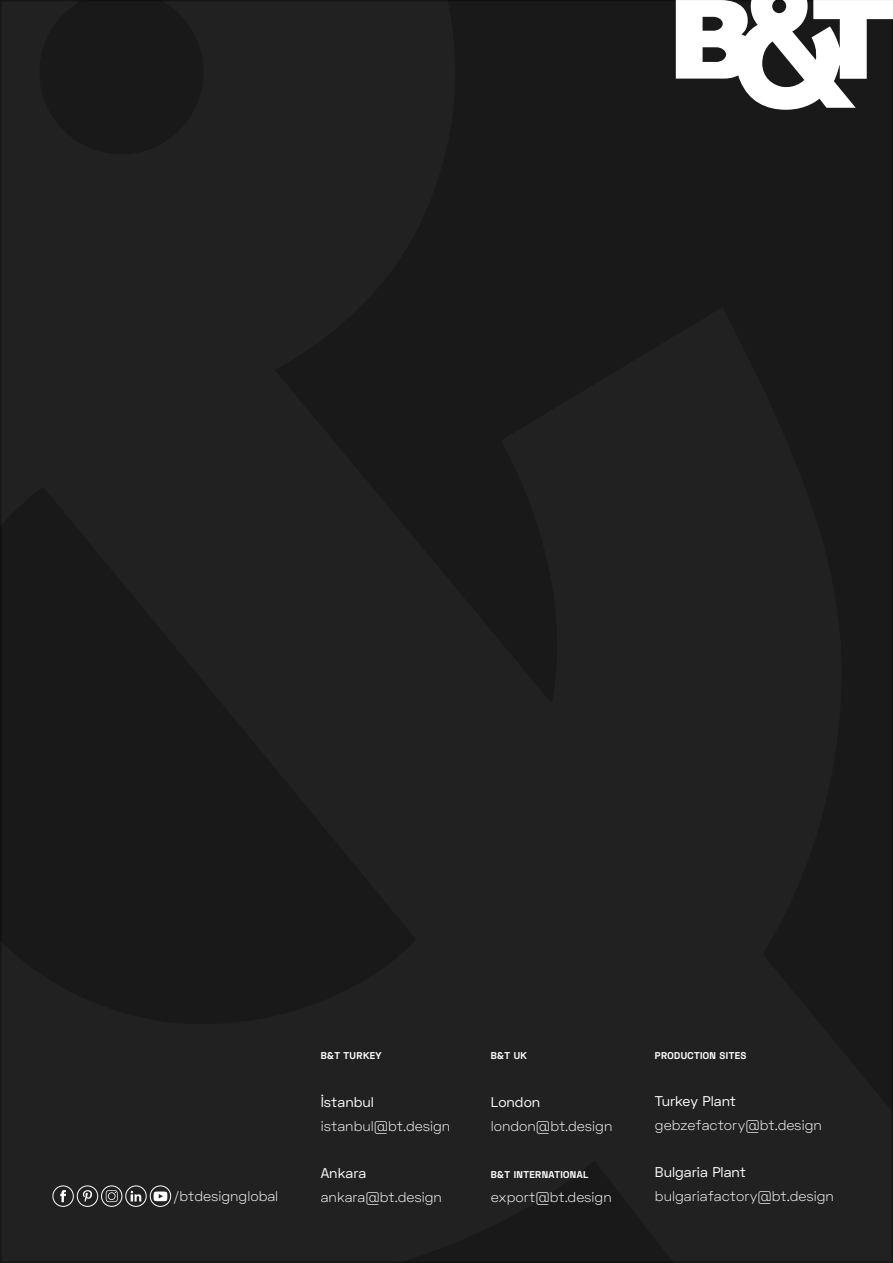
<style>
.page{position:relative;width:893px;height:1263px;background:#fff}
.page>*{position:absolute;margin:0;border:0;box-sizing:border-box;transform-origin:0 0}
.t1{font:300 14.1px "Space Grotesk";color:#fff}
.t2{font:14.1px "Space Grotesk";color:#fff}
.t3{font:700 9.9px "Space Grotesk";letter-spacing:.04em;color:#fff}
</style>
<div class="page">
<div style="left:3px;top:3px;width:887px;height:1257px;background:#212121"></div>
<svg style="left:676px;top:0;width:217px;height:110px"></svg>
<div style="left:53px;top:1186px;width:20px;height:20px;border:1px solid #fff;border-radius:50%"></div>
<div style="left:101px;top:1186px;width:21px;height:20px;border:1px solid #fff;border-radius:50%"></div>
<div style="left:126px;top:1186px;width:20px;height:20px;border:1px solid #fff;border-radius:50%"></div>
<div style="left:77px;top:1186px;width:21px;height:20px;border:1px solid #fff;border-radius:50%"></div>
<svg style="left:60px;top:1190px;width:6px;height:12px"></svg>
<svg style="left:106px;top:1190px;width:12px;height:12px"></svg>
<svg style="left:131px;top:1191px;width:10px;height:10px"></svg>
<svg style="left:83px;top:1190px;width:9px;height:12px"></svg>
<svg style="left:153px;top:1191px;width:15px;height:10px"></svg>
<div style="left:150px;top:1186px;width:21px;height:20px;border:1px solid #fff;border-radius:50%"></div>
<p class="t3" style="left:321px;top:1049px;width:62px">B&amp;T TURKEY</p>
<p class="t2" style="left:321px;top:1093px;width:55px">İstanbul</p>
<p class="t1" style="left:321px;top:1116px;width:131px">istanbul@bt.design</p>
<p class="t2" style="left:321px;top:1164px;width:47px">Ankara</p>
<p class="t1" style="left:321px;top:1187px;width:123px">ankara@bt.design</p>
<p class="t3" style="left:491px;top:1049px;width:38px">B&amp;T UK</p>
<p class="t2" style="left:491px;top:1093px;width:51px">London</p>
<p class="t1" style="left:491px;top:1116px;width:123px">london@bt.design</p>
<p class="t3" style="left:491px;top:1168px;width:99px">B&amp;T INTERNATIONAL</p>
<p class="t1" style="left:173px;top:1187px;width:107px">/btdesignglobal</p>
<p class="t1" style="left:491px;top:1187px;width:122px">export@bt.design</p>
<p class="t3" style="left:655px;top:1049px;width:93px">PRODUCTION SITES</p>
<p class="t2" style="left:655px;top:1092px;width:83px">Turkey Plant</p>
<p class="t1" style="left:655px;top:1116px;width:168px">gebzefactory@bt.design</p>
<p class="t2" style="left:655px;top:1163px;width:93px">Bulgaria Plant</p>
<p class="t1" style="left:655px;top:1187px;width:181px">bulgariafactory@bt.design</p>
</div>
